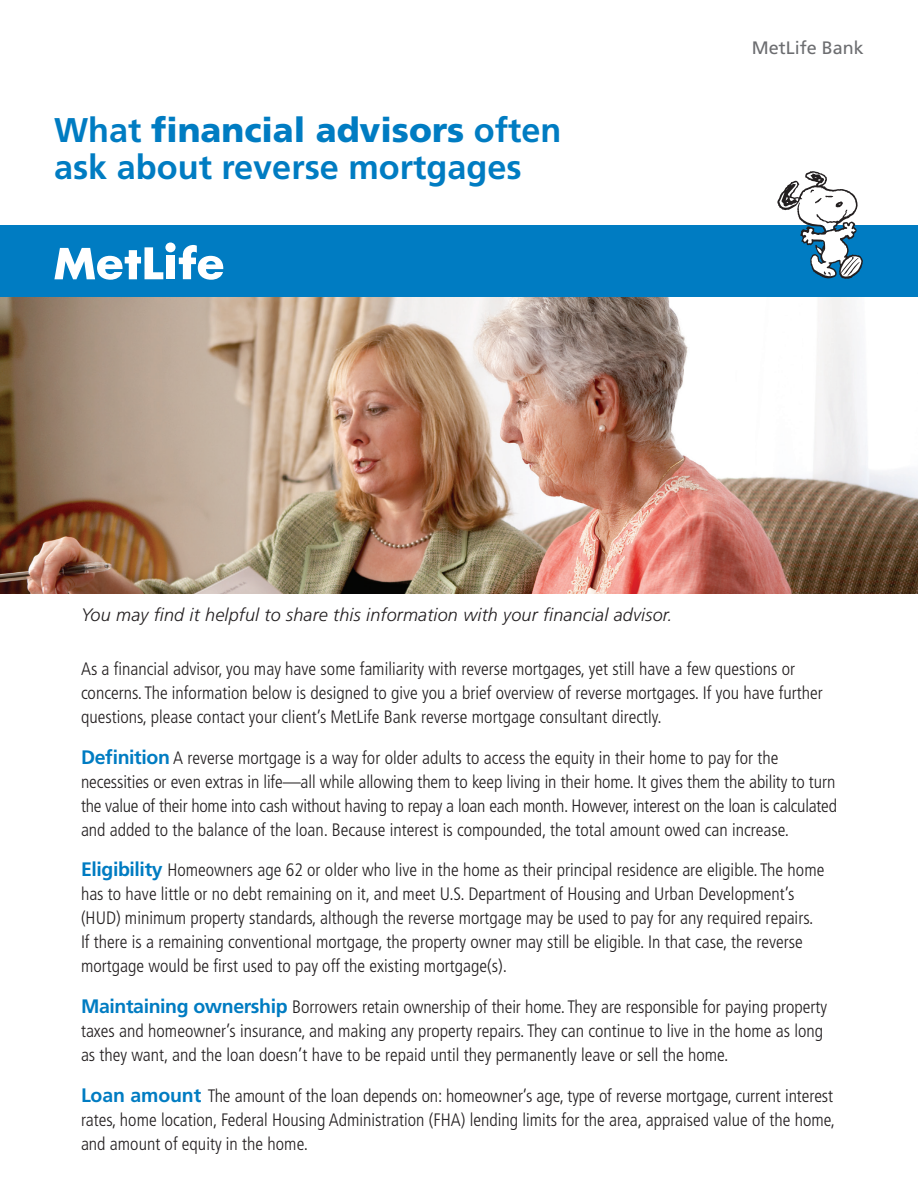
<style>
.page{position:relative;width:918px;height:1188px;background:#fff}
.page>*{position:absolute;margin:0;border:0;box-sizing:border-box;transform-origin:0 0}
.t1{font:700 34.2px/37.5px "Frutiger";color:#007cc2}
.t2{font:300 condensed 18px/24px "Frutiger";color:#231f20}
.t3{font:italic 300 18px "Frutiger";letter-spacing:.01em;color:#231f20}
.t4{font:18px "Frutiger";color:#6c6d70}
.s1{font-weight:900}
.s2{font-weight:700;font-stretch:normal;font-size:19.5px;color:#007cc2}
</style>
<div class="page">
<img style="left:0;top:297px;width:918px;height:297px">
<div style="left:0;top:225px;width:918px;height:72px;background:#007cc2"></div>
<div style="left:166px;top:255px;width:9px;height:24px;background:#fff"></div>
<svg style="left:179px;top:245px;width:44px;height:35px"></svg>
<div style="left:165px;top:243px;width:11px;height:9px;background:#fff;border-radius:50%"></div>
<svg style="left:54px;top:247px;width:109px;height:33px"></svg>
<svg style="left:777px;top:171px;width:86px;height:108px"></svg>
<p class="t1" style="left:54px;top:111px;width:509px">What <span class="s1">financial advisors</span> often ask about reverse mortgages</p>
<p class="t4" style="left:752px;top:37px;width:114px">MetLife Bank</p>
<p class="t3" style="left:81px;top:604px;width:593px">You may find it helpful to share this information with your financial advisor.</p>
<p class="t2" style="left:81px;top:657px;width:743px">As a financial advisor, you may have some familiarity with reverse mortgages, yet still have a few questions or concerns. The information below is designed to give you a brief overview of reverse mortgages. If you have further questions, please contact your client’s MetLife Bank reverse mortgage consultant directly.</p>
<p class="t2" style="left:81px;top:746px;width:758px"><span class="s2">Definition</span> A reverse mortgage is a way for older adults to access the equity in their home to pay for the necessities or even extras in life—all while allowing them to keep living in their home. It gives them the ability to turn the value of their home into cash without having to repay a loan each month. However, interest on the loan is calculated and added to the balance of the loan. Because interest is compounded, the total amount owed can increase.</p>
<p class="t2" style="left:81px;top:859px;width:745px"><span class="s2">Eligibility</span> Homeowners age 62 or older who live in the home as their principal residence are eligible. The home has to have little or no debt remaining on it, and meet U.S. Department of Housing and Urban Development’s (HUD) minimum property standards, although the reverse mortgage may be used to pay for any required repairs.<br>If there is a remaining conventional mortgage, the property owner may still be eligible. In that case, the reverse mortgage would be first used to pay off the existing mortgage(s).</p>
<p class="t2" style="left:81px;top:995px;width:748px"><span class="s2">Maintaining ownership</span> Borrowers retain ownership of their home. They are responsible for paying property taxes and homeowner’s insurance, and making any property repairs. They can continue to live in the home as long as they want, and the loan doesn’t have to be repaid until they permanently leave or sell the home.</p>
<p class="t2" style="left:81px;top:1084px;width:756px;text-align:justify"><span class="s2">Loan amount</span> The amount of the loan depends on: homeowner’s age, type of reverse mortgage, current interest rates, home location, Federal Housing Administration (FHA) lending limits for the area, appraised value of the home, and amount of equity in the home.</p>
</div>
